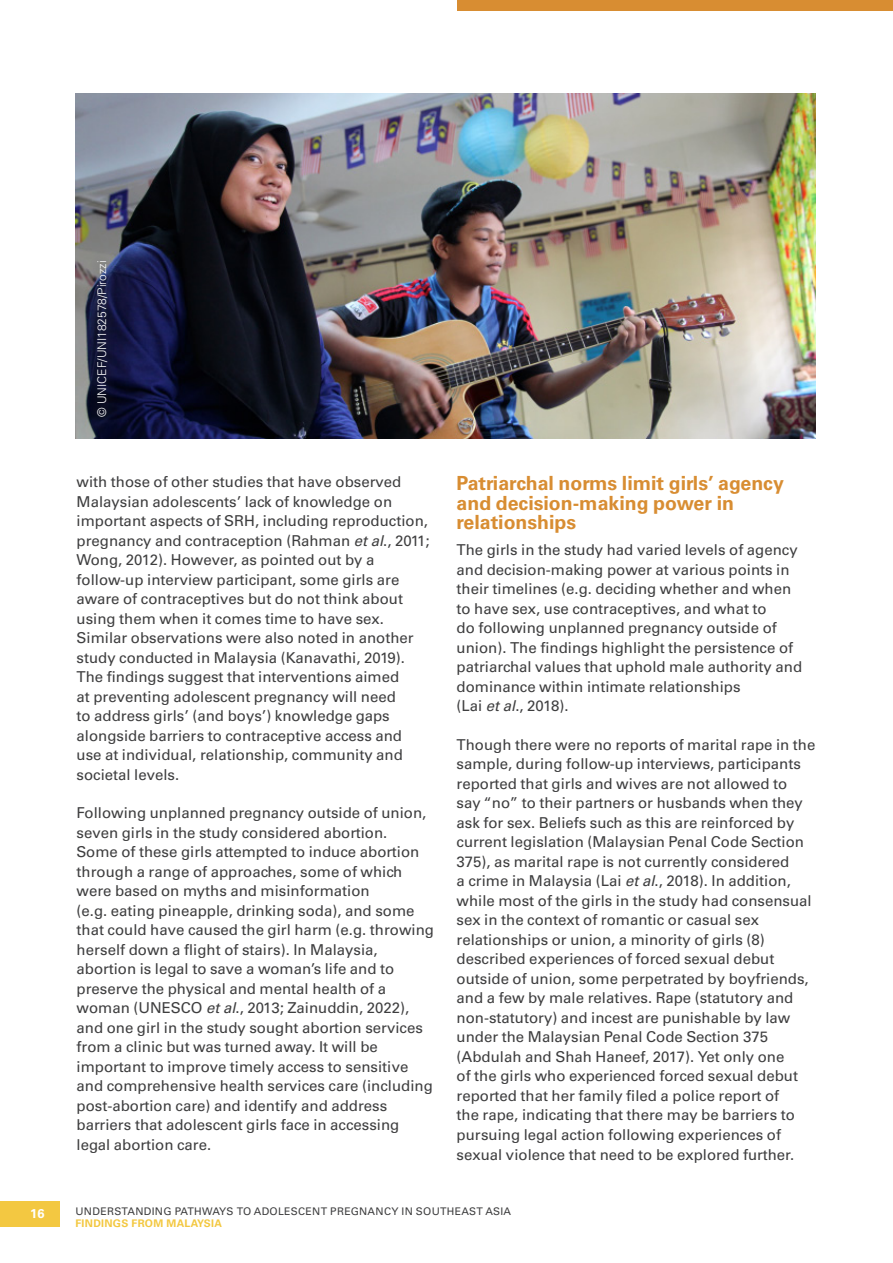
<style>
.page{position:relative;width:893px;height:1263px;background:#fff}
.page>*{position:absolute;margin:0;border:0;box-sizing:border-box;transform-origin:0 0}
.Body_Copy{font:700 19.5px/19.5px "Univers LT Std";color:#d88d32}
.Body_Copy-2{font:15px/19.5px "Univers LT Std";color:#3e3e3f}
.t1{font:700 12.75px "Univers LT Pro 65";color:#fff}
.Body_Copy-3{font:300 12px "Univers LT Pro 45";color:#fff}
.t2{font:10.5px "Univers LT Pro 55 Roman";letter-spacing:.03em;color:#3e3e3f}
.t3{font:700 10.5px "Univers LT Pro 65";letter-spacing:.03em;color:#f3c841}
.s1{font-style:italic}
</style>
<div class="page">
<div style="left:0;top:1201px;width:60px;height:26px;background:#f3c841"></div>
<div style="left:457px;top:0;width:436px;height:11px;background:#d88d32"></div>
<img style="left:75px;top:94px;width:740px;height:344px">
<div style="left:86px;top:250px;width:32px;height:177px;background:#3e3e3f;opacity:.75"></div>
<p class="t1" style="left:30px;top:1206px;width:16px">16</p>
<p class="Body_Copy-3" style="left:95px;top:417px;width:158px;rotate:-90deg">© UNICEF/UNI182578/Pirozzi</p>
<p class="Body_Copy-2" style="left:77px;top:472px;width:353px">with those of other studies that have observed<br>Malaysian adolescents’ lack of knowledge on important aspects of SRH, including reproduction,</p>
<p class="Body_Copy-2" style="left:77px;top:531px;width:355px">pregnancy and contraception (Rahman <span class="s1">et al</span>., 2011;</p>
<p class="Body_Copy-2" style="left:77px;top:550px;width:339px">Wong, 2012). However, as pointed out by a follow-up interview participant, some girls are aware of contraceptives but do not think about using them when it comes time to have sex.<br>Similar observations were also noted in another study conducted in Malaysia (Kanavathi, 2019).<br>The findings suggest that interventions aimed at preventing adolescent pregnancy will need to address girls’ (and boys’) knowledge gaps alongside barriers to contraceptive access and use at individual, relationship, community and societal levels.</p>
<p class="Body_Copy-2" style="left:77px;top:803px;width:359px">Following unplanned pregnancy outside of union, seven girls in the study considered abortion.<br>Some of these girls attempted to induce abortion through a range of approaches, some of which were based on myths and misinformation<br>(e.g. eating pineapple, drinking soda), and some that could have caused the girl harm (e.g. throwing herself down a flight of stairs). In Malaysia, abortion is legal to save a woman’s life and to preserve the physical and mental health of a woman (UNESCO <span class="s1">et al</span>., 2013; Zainuddin, 2022), and one girl in the study sought abortion services from a clinic but was turned away. It will be important to improve timely access to sensitive and comprehensive health services care (including post-abortion care) and identify and address barriers that adolescent girls face in accessing legal abortion care.</p>
<p class="Body_Copy" style="left:457px;top:474px;width:329px">Patriarchal norms limit girls’ agency and decision-making power in relationships</p>
<p class="Body_Copy-2" style="left:457px;top:540px;width:347px">The girls in the study had varied levels of agency and decision-making power at various points in their timelines (e.g. deciding whether and when to have sex, use contraceptives, and what to<br>do following unplanned pregnancy outside of union). The findings highlight the persistence of patriarchal values that uphold male authority and dominance within intimate relationships<br>(Lai <span class="s1">et al</span>., 2018).</p>
<p class="Body_Copy-2" style="left:457px;top:735px;width:360px">Though there were no reports of marital rape in the sample, during follow-up interviews, participants reported that girls and wives are not allowed to<br>say “no” to their partners or husbands when they ask for sex. Beliefs such as this are reinforced by current legislation (Malaysian Penal Code Section 375), as marital rape is not currently considered<br>a crime in Malaysia (Lai <span class="s1">et al</span>., 2018). In addition, while most of the girls in the study had consensual sex in the context of romantic or casual sex relationships or union, a minority of girls (8) described experiences of forced sexual debut outside of union, some perpetrated by boyfriends, and a few by male relatives. Rape (statutory and non-statutory) and incest are punishable by law under the Malaysian Penal Code Section 375 (Abdulah and Shah Haneef, 2017). Yet only one<br>of the girls who experienced forced sexual debut reported that her family filed a police report of<br>the rape, indicating that there may be barriers to pursuing legal action following experiences of sexual violence that need to be explored further.</p>
<p class="t2" style="left:75px;top:1205px;width:437px">UNDERSTANDING PATHWAYS TO ADOLESCENT PREGNANCY IN SOUTHEAST ASIA</p>
<p class="t3" style="left:75px;top:1217px;width:148px">FINDINGS FROM MALAYSIA</p>
</div>
